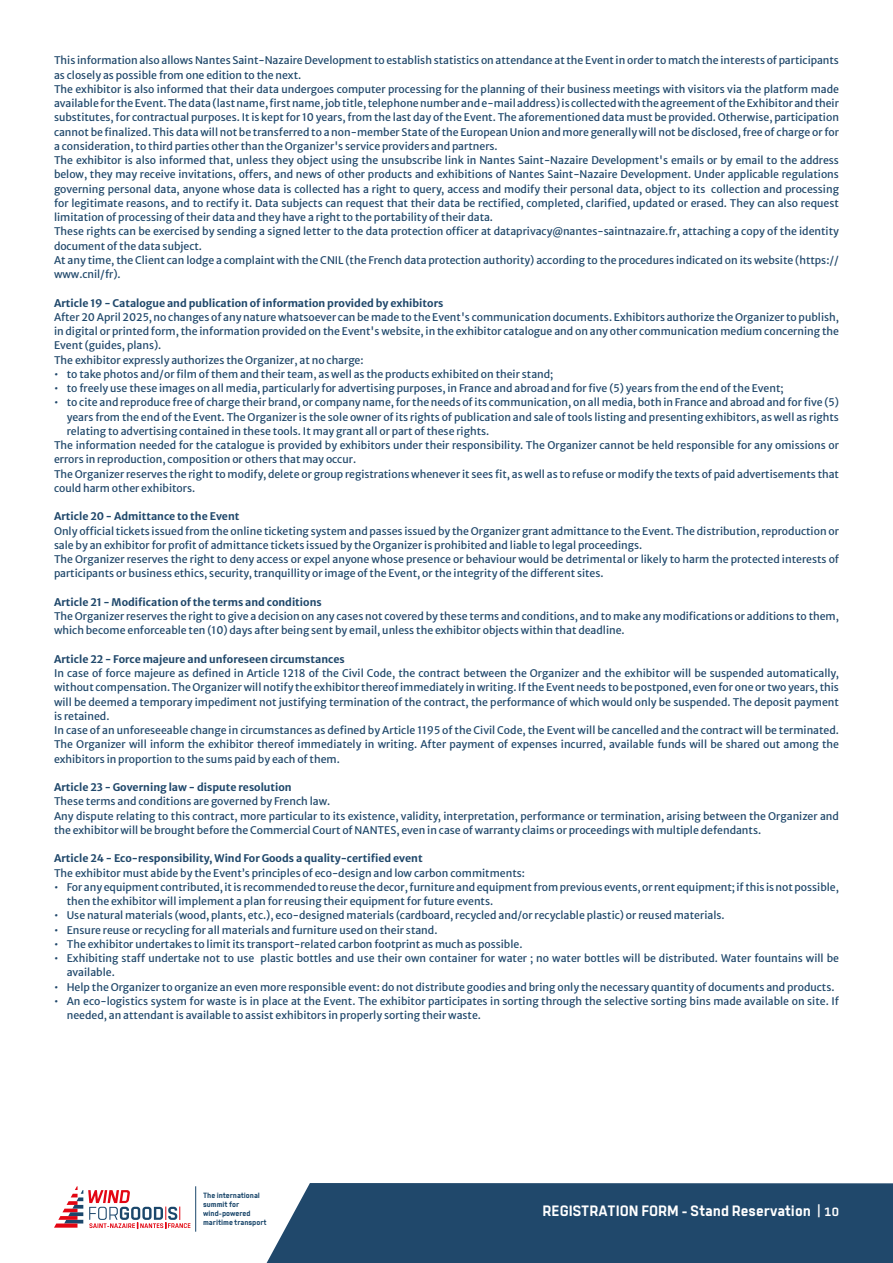
<style>
.page{position:relative;width:893px;height:1263px;background:#fff}
.page>*{position:absolute;margin:0;border:0;box-sizing:border-box;transform-origin:0 0}
.t1{font:700 15px "Tomkin";color:#fff}
.t2{font:10.5px/14.2px "Merriweather Sans";color:#20486b}
.t3{font:700 10.5px "Merriweather Sans";color:#20486b}
.t4{font:700 7.65px/9.1px "Tomkin";color:#1b476b}
.s1{font-family:"Merriweather Sans";font-weight:400;font-size:13.5px}
.s2{font-size:12px}
</style>
<div class="page">
<hr style="left:195px;top:1186px;width:1px;height:46px;background:#1b476b">
<svg style="left:54px;top:1186px;width:136px;height:43px"></svg>
<div style="left:267px;top:1183px;width:626px;height:80px;background:#20486b"></div>
<p class="t2" style="left:54px;top:52px;width:786px">This information also allows Nantes Saint-Nazaire Development to establish statistics on attendance at the Event in order to match the interests of participants as closely as possible from one edition to the next.</p>
<p class="t2" style="left:54px;top:81px;width:786px;text-align:justify">The exhibitor is also informed that their data undergoes computer processing for the planning of their business meetings with visitors via the platform made available for the Event. The data (last name, first name, job title, telephone number and e-mail address) is collected with the agreement of the Exhibitor and their substitutes, for contractual purposes. It is kept for 10 years, from the last day of the Event. The aforementioned data must be provided. Otherwise, participation cannot be finalized. This data will not be transferred to a non-member State of the European Union and more generally will not be disclosed, free of charge or for a consideration, to third parties other than the Organizer's service providers and partners.</p>
<p class="t2" style="left:54px;top:152px;width:786px;text-align:justify">The exhibitor is also informed that, unless they object using the unsubscribe link in Nantes Saint-Nazaire Development's emails or by email to the address below, they may receive invitations, offers, and news of other products and exhibitions of Nantes Saint-Nazaire Development. Under applicable regulations governing personal data, anyone whose data is collected has a right to query, access and modify their personal data, object to its collection and processing for legitimate reasons, and to rectify it. Data subjects can request that their data be rectified, completed, clarified, updated or erased. They can also request limitation of processing of their data and they have a right to the portability of their data.</p>
<p class="t2" style="left:54px;top:223px;width:786px">These rights can be exercised by sending a signed letter to the data protection officer at dataprivacy@nantes-saintnazaire.fr, attaching a copy of the identity document of the data subject.</p>
<p class="t2" style="left:54px;top:252px;width:786px">At any time, the Client can lodge a complaint with the CNIL (the French data protection authority) according to the procedures indicated on its website (https:// www.cnil/fr).</p>
<p class="t3" style="left:54px;top:293px;width:391px">Article 19 - Catalogue and publication of information provided by exhibitors</p>
<p class="t2" style="left:54px;top:309px;width:786px;text-align:justify">After 20 April 2025, no changes of any nature whatsoever can be made to the Event's communication documents. Exhibitors authorize the Organizer to publish, in digital or printed form, the information provided on the Event's website, in the exhibitor catalogue and on any other communication medium concerning the Event (guides, plans).</p>
<p class="t2" style="left:54px;top:351px;width:311px">The exhibitor expressly authorizes the Organizer, at no charge:</p>
<p class="t2" style="left:54px;top:366px;width:501px">• to take photos and/or film of them and their team, as well as the products exhibited on their stand;</p>
<p class="t2" style="left:54px;top:380px;width:731px">• to freely use these images on all media, particularly for advertising purposes, in France and abroad and for five (5) years from the end of the Event;</p>
<p class="t2" style="left:67px;top:394px;width:774px;text-align:justify;text-indent:-13px">• to cite and reproduce free of charge their brand, or company name, for the needs of its communication, on all media, both in France and abroad and for five (5) years from the end of the Event. The Organizer is the sole owner of its rights of publication and sale of tools listing and presenting exhibitors, as well as rights relating to advertising contained in these tools. It may grant all or part of these rights.</p>
<p class="t2" style="left:54px;top:437px;width:786px">The information needed for the catalogue is provided by exhibitors under their responsibility. The Organizer cannot be held responsible for any omissions or errors in reproduction, composition or others that may occur.</p>
<p class="t2" style="left:54px;top:465px;width:786px">The Organizer reserves the right to modify, delete or group registrations whenever it sees fit, as well as to refuse or modify the texts of paid advertisements that could harm other exhibitors.</p>
<p class="t3" style="left:54px;top:507px;width:187px">Article 20 - Admittance to the Event</p>
<p class="t2" style="left:54px;top:522px;width:786px">Only official tickets issued from the online ticketing system and passes issued by the Organizer grant admittance to the Event. The distribution, reproduction or sale by an exhibitor for profit of admittance tickets issued by the Organizer is prohibited and liable to legal proceedings.</p>
<p class="t2" style="left:54px;top:551px;width:786px">The Organizer reserves the right to deny access or expel anyone whose presence or behaviour would be detrimental or likely to harm the protected interests of participants or business ethics, security, tranquillity or image of the Event, or the integrity of the different sites.</p>
<p class="t3" style="left:54px;top:593px;width:269px">Article 21 - Modification of the terms and conditions</p>
<p class="t2" style="left:54px;top:608px;width:786px">The Organizer reserves the right to give a decision on any cases not covered by these terms and conditions, and to make any modifications or additions to them, which become enforceable ten (10) days after being sent by email, unless the exhibitor objects within that deadline.</p>
<p class="t3" style="left:54px;top:650px;width:292px">Article 22 - Force majeure and unforeseen circumstances</p>
<p class="t2" style="left:54px;top:665px;width:786px;text-align:justify">In case of force majeure as defined in Article 1218 of the Civil Code, the contract between the Organizer and the exhibitor will be suspended automatically, without compensation. The Organizer will notify the exhibitor thereof immediately in writing. If the Event needs to be postponed, even for one or two years, this will be deemed a temporary impediment not justifying termination of the contract, the performance of which would only be suspended. The deposit payment is retained.</p>
<p class="t2" style="left:54px;top:722px;width:786px;text-align:justify">In case of an unforeseeable change in circumstances as defined by Article 1195 of the Civil Code, the Event will be cancelled and the contract will be terminated.<br>The Organizer will inform the exhibitor thereof immediately in writing. After payment of expenses incurred, available funds will be shared out among the exhibitors in proportion to the sums paid by each of them.</p>
<p class="t3" style="left:54px;top:778px;width:239px">Article 23 - Governing law - dispute resolution</p>
<p class="t2" style="left:54px;top:793px;width:278px">These terms and conditions are governed by French law.</p>
<p class="t2" style="left:54px;top:807px;width:786px">Any dispute relating to this contract, more particular to its existence, validity, interpretation, performance or termination, arising between the Organizer and the exhibitor will be brought before the Commercial Court of NANTES, even in case of warranty claims or proceedings with multiple defendants.</p>
<p class="t3" style="left:54px;top:849px;width:370px">Article 24 - Eco-responsibility, Wind For Goods a quality-certified event</p>
<p class="t2" style="left:54px;top:864px;width:472px">The exhibitor must abide by the Event’s principles of eco-design and low carbon commitments:</p>
<p class="t2" style="left:67px;top:879px;width:774px;text-indent:-13px">• For any equipment contributed, it is recommended to reuse the decor, furniture and equipment from previous events, or rent equipment; if this is not possible, then the exhibitor will implement a plan for reusing their equipment for future events.</p>
<p class="t2" style="left:54px;top:907px;width:672px">• Use natural materials (wood, plants, etc.), eco-designed materials (cardboard, recycled and/or recyclable plastic) or reused materials.</p>
<p class="t2" style="left:54px;top:921px;width:385px">• Ensure reuse or recycling for all materials and furniture used on their stand.</p>
<p class="t2" style="left:54px;top:936px;width:470px">• The exhibitor undertakes to limit its transport-related carbon footprint as much as possible.</p>
<p class="t2" style="left:67px;top:950px;width:774px;text-indent:-13px">• Exhibiting staff undertake not to use plastic bottles and use their own container for water ; no water bottles will be distributed. Water fountains will be available.</p>
<p class="t2" style="left:54px;top:978px;width:782px">• Help the Organizer to organize an even more responsible event: do not distribute goodies and bring only the necessary quantity of documents and products.</p>
<p class="t2" style="left:67px;top:993px;width:774px;text-indent:-13px">• An eco-logistics system for waste is in place at the Event. The exhibitor participates in sorting through the selective sorting bins made available on site. If needed, an attendant is available to assist exhibitors in properly sorting their waste.</p>
<p class="t4" style="left:203px;top:1190px;width:65px">The international summit for wind-powered maritime transport</p>
<h1 class="t1" style="left:543px;top:1201px;width:298px">REGISTRATION FORM - Stand Reservation <span class="s1">|</span> <span class="s2">10</span></h1>
</div>
